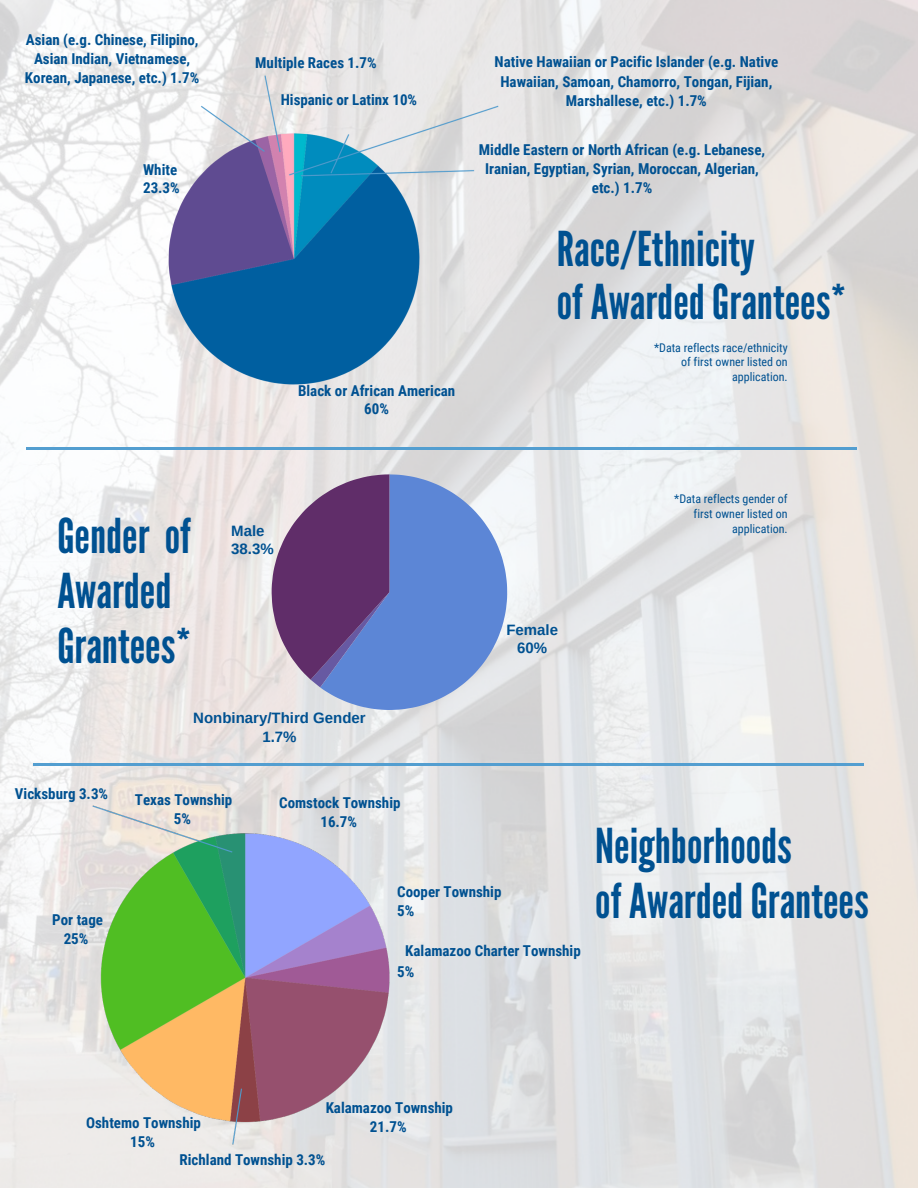
<style>
.page{position:relative;width:918px;height:1188px;background:#fff}
.page>*{position:absolute;margin:0;border:0;box-sizing:border-box;transform-origin:0 0}
.t1{font:48px/55.2px "League Gothic";color:#005191}
.t2{font:700 15px/19.2px "Roboto Condensed";color:#005191;text-align:center}
.t3{font:700 15px/18px "Arimo";color:#005191;text-align:center}
.t4{font:12px/14.7px "Roboto Condensed";color:#005191;text-align:right}
</style>
<div class="page">
<img style="left:0;top:0;width:918px;height:1188px">
<hr style="left:26px;top:447px;width:831px;height:2px;background:#539ed0">
<hr style="left:33px;top:763px;width:830px;height:3px;background:#539ed0">
<img style="left:85px;top:798px;width:312px;height:353px">
<svg style="left:320px;top:474px;width:187px;height:236px;background:#7a9bd9"></svg>
<svg style="left:272px;top:474px;width:117px;height:213px;background:#785b8e"></svg>
<img style="left:161px;top:69px;width:344px;height:322px">
<p class="t2" style="left:25px;top:30px;width:176px">Asian (e.g. Chinese, Filipino,<br>Asian Indian, Vietnamese,<br>Korean, Japanese, etc.) 1.7%</p>
<h2 class="t2" style="left:143px;top:161px;width:38px;line-height:18px;text-align:left">White<br>23.3%</h2>
<h1 class="t2" style="left:255px;top:53px;width:123px">Multiple Races 1.7%</h1>
<h1 class="t2" style="left:281px;top:90px;width:138px">Hispanic or Latinx 10%</h1>
<h2 class="t2" style="left:298px;top:381px;width:159px;line-height:18px">Black or African American<br>60%</h2>
<h2 class="t2" style="left:494px;top:53px;width:285px">Native Hawaiian or Pacific Islander (e.g. Native<br>Hawaiian, Samoan, Chamorro, Tongan, Fijian,<br>Marshallese, etc.) 1.7%</h2>
<h2 class="t2" style="left:479px;top:140px;width:288px">Middle Eastern or North African (e.g. Lebanese,<br>Iranian, Egyptian, Syrian, Moroccan, Algerian, etc.) 1.7%</h2>
<p class="t1" style="left:557px;top:224px;width:291px;line-height:52.8px">Race/Ethnicity ofAwardedGrantees*</p>
<h2 class="t4" style="left:654px;top:340px;width:135px">*Data reflects race/ethnicity of first owner listed on application.</h2>
<h2 class="t1" style="left:57px;top:509px;width:136px">Gender of<br>Awarded<br>Grantees*</h2>
<p class="t3" style="left:231px;top:522px;width:44px;text-align:left">Male<br>38.3%</p>
<h2 class="t3" style="left:193px;top:709px;width:174px;line-height:19.2px">Nonbinary/Third Gender<br>1.7%</h2>
<h2 class="t3" style="left:506px;top:621px;width:53px">Female<br>60%</h2>
<h2 class="t4" style="left:674px;top:492px;width:115px">*Data reflects gender of first owner listed on application.</h2>
<h2 class="t2" style="left:15px;top:784px;width:95px">Vicksburg 3.3%</h2>
<p class="t2" style="left:52px;top:910px;width:52px">Por tage<br>25%</p>
<h2 class="t2" style="left:135px;top:791px;width:99px">Texas Township<br>5%</h2>
<h2 class="t2" style="left:279px;top:793px;width:123px">Comstock Township<br>16.7%</h2>
<h1 class="t2" style="left:397px;top:882px;width:106px;text-align:left">Cooper Township<br>5%</h1>
<h2 class="t2" style="left:397px;top:940px;width:185px;line-height:21.3px;text-align:left;text-indent:8px">Kalamazoo Charter Township<br>5%</h2>
<h2 class="t1" style="left:595px;top:820px;width:275px">Neighborhoods ofAwardedGrantees</h2>
<h2 class="t2" style="left:86px;top:1113px;width:116px">Oshtemo Township<br>15%</h2>
<p class="t2" style="left:326px;top:1098px;width:129px">Kalamazoo Township<br>21.7%</p>
<h2 class="t2" style="left:180px;top:1151px;width:147px">Richland Township 3.3%</h2>
</div>
